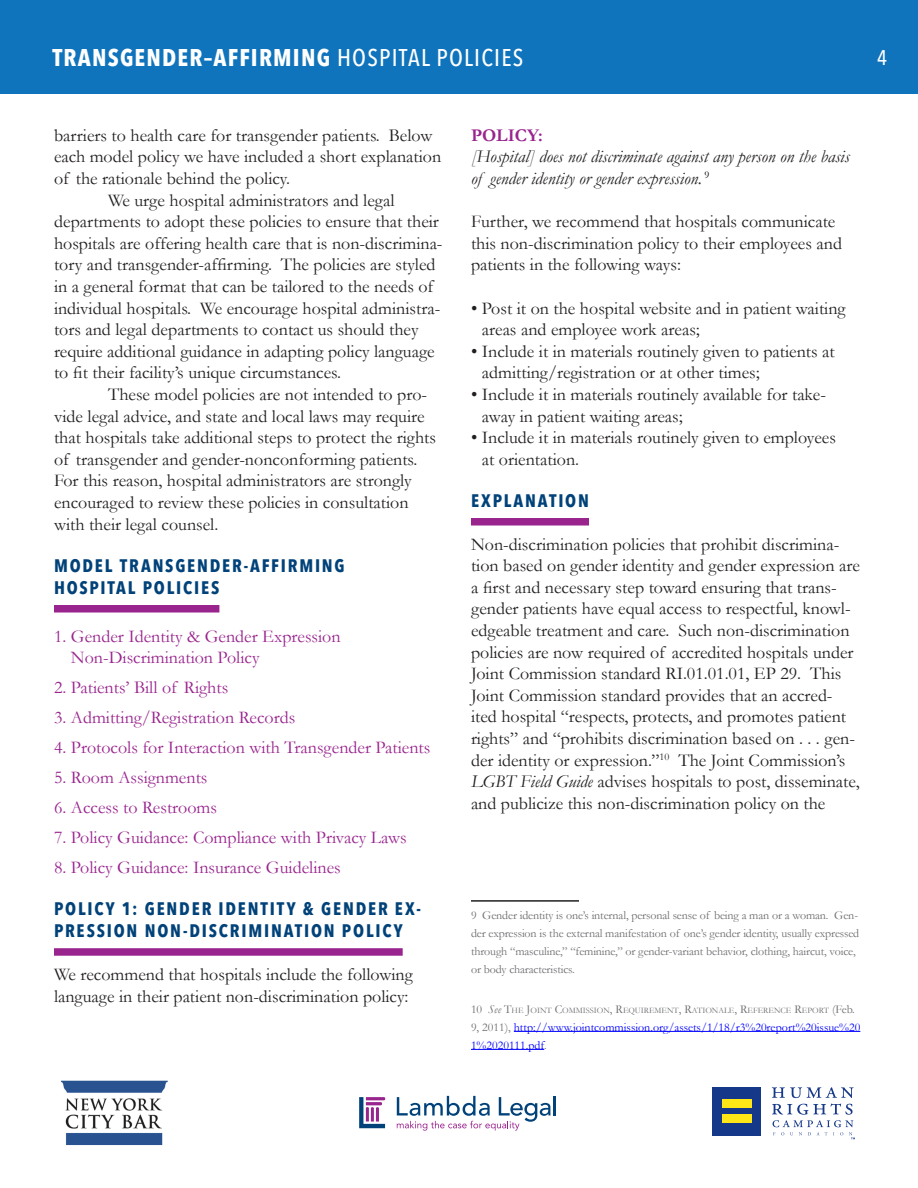
<style>
.page{position:relative;width:918px;height:1188px;background:#fff}
.page>*{position:absolute;margin:0;border:0;box-sizing:border-box;transform-origin:0 0}
.t1{font:700 condensed 24px "Avenir Next LT Pro";letter-spacing:.05em;color:#fff}
.t2{font:500 condensed 21px "Avenir Next LT Pro";color:#fff}
.body_copy{font:18px/21.6px "Garamond";color:#231f20}
.body_copy-2{font:18px/21px "Garamond";color:#99248e}
.body_copy-3{font:italic 18px/21.6px "Garamond";color:#231f20}
.body_copy-4{font:700 condensed 18px/21.6px "Avenir Next LT Pro";letter-spacing:.1em;color:#004279}
.Body_Text{font:700 condensed 18px/21.6px "Avenir Next LT Pro";letter-spacing:.1em;color:#004279}
.t3{font:12px/18px "Garamond";letter-spacing:-.01em;color:#6c6d70}
.t4{font:12px/18px "Garamond";color:#00f}
.t5{font:8.4px "Garamond";color:#6c6d70}
.s1{font-weight:500}
.s2{font-weight:700;font-style:normal;color:#99248e}
.s3{font-style:italic}
.s4{font-size:12px}
.s5{font-style:italic;font-size:12px}
.s6{color:#6c6d70}
</style>
<div class="page">
<div style="left:713px;top:1087px;width:48px;height:48px;background:#153889"></div>
<div style="left:722px;top:1099px;width:29px;height:9px;background:#ffe616"></div>
<div style="left:722px;top:1114px;width:29px;height:9px;background:#ffe616"></div>
<svg style="left:772px;top:1087px;width:83px;height:52px"></svg>
<img style="left:61px;top:1080px;width:107px;height:66px">
<hr style="left:553px;top:1096px;width:3px;height:20px;background:#004279">
<svg style="left:397px;top:1096px;width:154px;height:35px"></svg>
<svg style="left:359px;top:1097px;width:26px;height:31px"></svg>
<div style="left:0;top:0;width:918px;height:94px;background:#1074bc"></div>
<div style="left:54px;top:605px;width:165px;height:8px;background:#99248e"></div>
<div style="left:54px;top:948px;width:349px;height:8px;background:#99248e"></div>
<div style="left:471px;top:518px;width:118px;height:8px;background:#99248e"></div>
<hr style="left:471px;top:900px;width:108px;height:2px;background:#231f20">
<hr style="left:514px;top:1031px;width:346px;height:1px;background:#00f">
<hr style="left:471px;top:1049px;width:73px;height:1px;background:#00f">
<h1 class="t1" style="left:52px;top:43px;width:472px">TRANSGENDER–AFFIRMING <span class="s1">HOSPITAL POLICIES</span></h1>
<p class="t2" style="left:877px;top:45px;width:12px">4</p>
<p class="body_copy" style="left:54px;top:124px;width:380px">barriers to health care for transgender patients. Below</p>
<p class="body_copy" style="left:54px;top:146px;width:389px">each model policy we have included a short explanation of the rationale behind the policy.</p>
<p class="body_copy" style="left:54px;top:189px;width:390px;text-indent:54px">We urge hospital administrators and legal departments to adopt these policies to ensure that their hospitals are offering health care that is non-discrimina&shy;tory and transgender-affirming. The policies are styled in a general format that can be tailored to the needs of individual hospitals. We encourage hospital administra&shy;tors and legal departments to contact us should they require additional guidance in adapting policy language to fit their facility’s unique circumstances.</p>
<p class="body_copy" style="left:54px;top:383px;width:384px;text-indent:54px">These model policies are not intended to pro&shy;vide legal advice, and state and local laws may require that hospitals take additional steps to protect the rights of transgender and gender-nonconforming patients.<br>For this reason, hospital administrators are strongly encouraged to review these policies in consultation with their legal counsel.</p>
<p class="Body_Text" style="left:54px;top:555px;width:292px">MODEL TRANSGENDER-AFFIRMING<br>HOSPITAL POLICIES</p>
<p class="body_copy-2" style="left:71px;top:625px;width:271px;text-indent:-17px">1. Gender Identity &amp; Gender Expression<br>Non-Discrimination Policy</p>
<p class="body_copy-2" style="left:54px;top:676px;width:176px">2. Patients’ Bill of Rights</p>
<p class="body_copy-2" style="left:54px;top:706px;width:243px">3. Admitting/Registration Records</p>
<p class="body_copy-2" style="left:54px;top:736px;width:378px">4. Protocols for Interaction with Transgender Patients</p>
<p class="body_copy-2" style="left:54px;top:766px;width:155px">5. Room Assignments</p>
<p class="body_copy-2" style="left:54px;top:796px;width:165px">6. Access to Restrooms</p>
<p class="body_copy-2" style="left:54px;top:826px;width:354px">7. Policy Guidance: Compliance with Privacy Laws</p>
<p class="body_copy-2" style="left:54px;top:856px;width:288px">8. Policy Guidance: Insurance Guidelines</p>
<p class="body_copy-4" style="left:54px;top:898px;width:368px">POLICY 1: GENDER IDENTITY &amp; GENDER EX-<br>PRESSION NON-DISCRIMINATION POLICY</p>
<p class="body_copy" style="left:54px;top:964px;width:360px">We recommend that hospitals include the following language in their patient non-discrimination policy:</p>
<p class="body_copy-3" style="left:471px;top:124px;width:380px"><span class="s2">POLICY:<br></span>[Hospital] does not discriminate against any person on the basis of gender identity or gender expression. <sup>9</sup></p>
<p class="body_copy" style="left:471px;top:211px;width:373px">Further, we recommend that hospitals communicate this non-discrimination policy to their employees and patients in the following ways:</p>
<p class="body_copy" style="left:482px;top:297px;width:365px;text-indent:-11px">• Post it on the hospital website and in patient waiting areas and employee work areas;</p>
<p class="body_copy" style="left:482px;top:340px;width:354px;text-indent:-11px">• Include it in materials routinely given to patients at admitting/registration or at other times;</p>
<p class="body_copy" style="left:482px;top:383px;width:346px;text-indent:-11px">• Include it in materials routinely available for take&shy;away in patient waiting areas;</p>
<p class="body_copy" style="left:482px;top:427px;width:356px;text-indent:-11px">• Include it in materials routinely given to employees at orientation.</p>
<p class="body_copy-4" style="left:471px;top:489px;width:119px">EXPLANATION</p>
<p class="body_copy" style="left:471px;top:533px;width:390px">Non-discrimination policies that prohibit discrimina&shy;tion based on gender identity and gender expression are a first and necessary step toward ensuring that trans&shy;gender patients have equal access to respectful, knowl&shy;edgeable treatment and care. Such non-discrimination policies are now required of accredited hospitals under Joint Commission standard RI.01.01.01, EP 29. This Joint Commission standard provides that an accred&shy;ited hospital “respects, protects, and promotes patient rights” and “prohibits discrimination based on . . . gen&shy;der identity or expression.”<sup>10</sup> The Joint Commission’s <span class="s3">LGBT Field Guide</span> advises hospitals to post, disseminate, and publicize this non-discrimination policy on the</p>
<p class="t3" style="left:471px;top:906px;width:390px">9 Gender identity is one’s internal, personal sense of being a man or a woman. Gen&shy;der expression is the external manifestation of one’s gender identity, usually expressed through “masculine,” “feminine,” or gender-variant behavior, clothing, haircut, voice, or body characteristics.</p>
<p class="t5" style="left:471px;top:1005px;width:385px"><span class="s4">10</span> <span class="s5">See</span> <span class="s4">T</span>HE <span class="s4">J</span>OINT <span class="s4">C</span>OMMISSION<span class="s4">, R</span>EQUIREMENT<span class="s4">, R</span>ATIONALE<span class="s4">, R</span>EFERENCE <span class="s4">R</span>EPORT <span class="s4">(</span><span class="s4">Feb.</span></p>
<p class="t4" style="left:471px;top:1018px;width:391px"><span class="s6">9, 2011),</span> http://www.jointcommission.org/assets/1/18/r3%20report%20issue%20<br>1%2020111.pdf<span class="s6">.</span></p>
</div>
